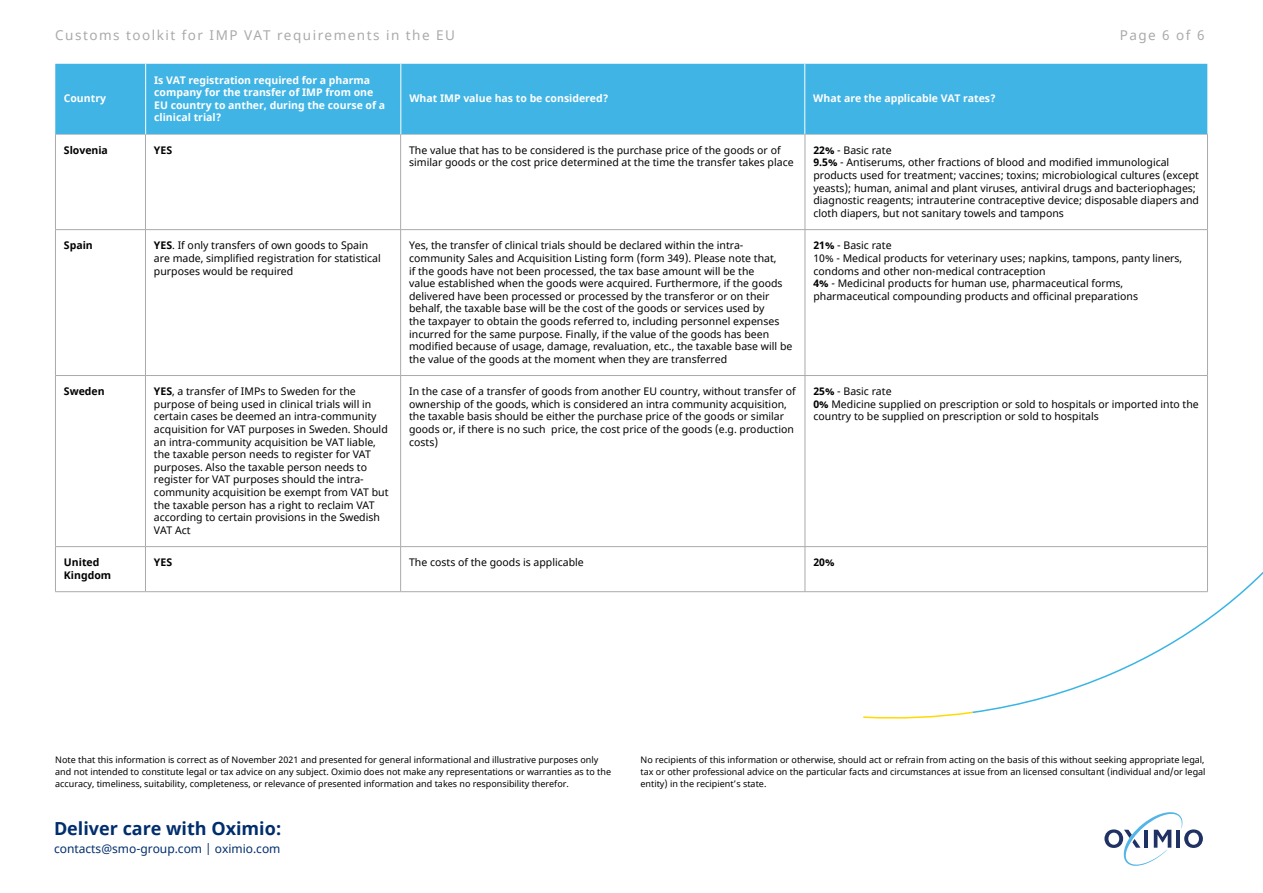
<style>
.page{position:relative;width:1263px;height:893px;background:#fff}
.page>*{position:absolute;margin:0;border:0;box-sizing:border-box;transform-origin:0 0}
.t1{font:700 18px "Noto Sans";color:#002e6d}
.t2{font:13.5px "Noto Sans";letter-spacing:.11em;color:#aaa}
.t3{font:12px "Noto Sans";color:#002e6d}
.t4{font:10.5px/12.6px "Noto Sans";color:#000}
.t5{font:700 10.5px/12.6px "Noto Sans";color:#fff}
.t6{font:700 10.5px/12.6px "Noto Sans";color:#000}
.t7{font:9px/12px "Noto Sans";color:#000}
.s1{font-weight:700}
</style>
<div class="page">
<svg style="left:1104px;top:812px;width:99px;height:54px"></svg>
<hr style="left:55px;top:134px;width:90px;height:1px;background:#aaa">
<hr style="left:55px;top:134px;width:1px;height:95px;background:#aaa">
<hr style="left:145px;top:134px;width:256px;height:1px;background:#aaa">
<hr style="left:145px;top:134px;width:1px;height:95px;background:#aaa">
<hr style="left:401px;top:134px;width:404px;height:1px;background:#aaa">
<hr style="left:400px;top:134px;width:1px;height:95px;background:#aaa">
<hr style="left:805px;top:134px;width:403px;height:1px;background:#aaa">
<hr style="left:805px;top:134px;width:1px;height:95px;background:#aaa">
<hr style="left:1207px;top:134px;width:1px;height:95px;background:#aaa">
<hr style="left:55px;top:229px;width:90px;height:1px;background:#aaa">
<hr style="left:55px;top:230px;width:1px;height:145px;background:#aaa">
<hr style="left:145px;top:229px;width:256px;height:1px;background:#aaa">
<hr style="left:145px;top:230px;width:1px;height:145px;background:#aaa">
<hr style="left:401px;top:229px;width:404px;height:1px;background:#aaa">
<hr style="left:400px;top:230px;width:1px;height:145px;background:#aaa">
<hr style="left:805px;top:229px;width:403px;height:1px;background:#aaa">
<hr style="left:805px;top:230px;width:1px;height:145px;background:#aaa">
<hr style="left:1207px;top:230px;width:1px;height:145px;background:#aaa">
<hr style="left:55px;top:375px;width:90px;height:1px;background:#aaa">
<hr style="left:55px;top:376px;width:1px;height:170px;background:#aaa">
<hr style="left:145px;top:375px;width:256px;height:1px;background:#aaa">
<hr style="left:145px;top:376px;width:1px;height:170px;background:#aaa">
<hr style="left:401px;top:375px;width:404px;height:1px;background:#aaa">
<hr style="left:400px;top:376px;width:1px;height:170px;background:#aaa">
<hr style="left:805px;top:375px;width:403px;height:1px;background:#aaa">
<hr style="left:805px;top:376px;width:1px;height:170px;background:#aaa">
<hr style="left:1207px;top:376px;width:1px;height:170px;background:#aaa">
<hr style="left:55px;top:546px;width:90px;height:1px;background:#aaa">
<hr style="left:55px;top:547px;width:1px;height:44px;background:#aaa">
<hr style="left:145px;top:546px;width:256px;height:1px;background:#aaa">
<hr style="left:145px;top:547px;width:1px;height:44px;background:#aaa">
<hr style="left:401px;top:546px;width:404px;height:1px;background:#aaa">
<hr style="left:400px;top:547px;width:1px;height:44px;background:#aaa">
<hr style="left:805px;top:546px;width:403px;height:1px;background:#aaa">
<hr style="left:805px;top:547px;width:1px;height:44px;background:#aaa">
<hr style="left:55px;top:591px;width:90px;height:1px;background:#aaa">
<hr style="left:145px;top:591px;width:256px;height:1px;background:#aaa">
<hr style="left:401px;top:591px;width:404px;height:1px;background:#aaa">
<hr style="left:805px;top:591px;width:403px;height:1px;background:#aaa">
<div style="left:55px;top:64px;width:1152px;height:70px;background:#40b4e5"></div>
<hr style="left:145px;top:64px;width:1px;height:70px;background:#fff">
<hr style="left:401px;top:64px;width:1px;height:70px;background:#fff">
<hr style="left:804px;top:64px;width:1px;height:70px;background:#fff">
<svg style="left:863px;top:711px;width:108px;height:8px"></svg>
<svg style="left:971px;top:546px;width:292px;height:168px"></svg>
<p class="t2" style="left:55px;top:26px;width:401px">Customs toolkit for IMP VAT requirements in the EU</p>
<p class="t2" style="left:1120px;top:26px;width:86px">Page 6 of 6</p>
<p class="t5" style="left:64px;top:93px;width:44px">Country</p>
<p class="t5" style="left:154px;top:74px;width:233px">Is VAT registration required for a pharma company for the transfer of IMP from one EU country to anther, during the course of a clinical trial?</p>
<p class="t5" style="left:409px;top:93px;width:201px">What IMP value has to be considered?</p>
<p class="t5" style="left:813px;top:93px;width:184px">What are the applicable VAT rates?</p>
<p class="t6" style="left:64px;top:144px;width:46px">Slovenia</p>
<p class="t6" style="left:154px;top:144px;width:20px">YES</p>
<p class="t4" style="left:409px;top:144px;width:386px">The value that has to be considered is the purchase price of the goods or of similar goods or the cost price determined at the time the transfer takes place</p>
<p class="t4" style="left:813px;top:144px;width:387px"><span class="s1">22%</span> - Basic rate<br><span class="s1">9.5%</span> - Antiserums, other fractions of blood and modified immunological products used for treatment; vaccines; toxins; microbiological cultures (except yeasts); human, animal and plant viruses, antiviral drugs and bacteriophages; diagnostic reagents; intrauterine contraceptive device; disposable diapers and cloth diapers, but not sanitary towels and tampons</p>
<p class="t6" style="left:64px;top:239px;width:30px">Spain</p>
<p class="t4" style="left:154px;top:240px;width:228px"><span class="s1">YES</span>. If only transfers of own goods to Spain are made, simplified registration for statistical purposes would be required</p>
<p class="t4" style="left:409px;top:240px;width:385px">Yes, the transfer of clinical trials should be declared within the intra&shy;community Sales and Acquisition Listing form (form 349). Please note that,<br>if the goods have not been processed, the tax base amount will be the<br>value established when the goods were acquired. Furthermore, if the goods delivered have been processed or processed by the transferor or on their behalf, the taxable base will be the cost of the goods or services used by<br>the taxpayer to obtain the goods referred to, including personnel expenses incurred for the same purpose. Finally, if the value of the goods has been modified because of usage, damage, revaluation, etc., the taxable base will be the value of the goods at the moment when they are transferred</p>
<p class="t4" style="left:813px;top:240px;width:370px"><span class="s1">21%</span> - Basic rate<br>10% - Medical products for veterinary uses; napkins, tampons, panty liners, condoms and other non-medical contraception<br><span class="s1">4%</span> - Medicinal products for human use, pharmaceutical forms, pharmaceutical compounding products and officinal preparations</p>
<p class="t6" style="left:64px;top:385px;width:42px">Sweden</p>
<p class="t4" style="left:154px;top:385px;width:236px"><span class="s1">YES</span>, a transfer of IMPs to Sweden for the purpose of being used in clinical trials will in certain cases be deemed an intra-community acquisition for VAT purposes in Sweden. Should an intra-community acquisition be VAT liable, the taxable person needs to register for VAT purposes. Also the taxable person needs to register for VAT purposes should the intra&shy;community acquisition be exempt from VAT but the taxable person has a right to reclaim VAT according to certain provisions in the Swedish VAT Act</p>
<p class="t4" style="left:409px;top:385px;width:388px">In the case of a transfer of goods from another EU country, without transfer of ownership of the goods, which is considered an intra community acquisition, the taxable basis should be either the purchase price of the goods or similar goods or, if there is no such price, the cost price of the goods (e.g. production costs)</p>
<p class="t4" style="left:813px;top:385px;width:387px"><span class="s1">25%</span> - Basic rate<br><span class="s1">0%</span> Medicine supplied on prescription or sold to hospitals or imported into the country to be supplied on prescription or sold to hospitals</p>
<p class="t6" style="left:64px;top:556px;width:49px">United<br>Kingdom</p>
<p class="t6" style="left:154px;top:556px;width:20px">YES</p>
<p class="t4" style="left:409px;top:557px;width:176px">The costs of the goods is applicable</p>
<p class="t6" style="left:813px;top:556px;width:23px">20%</p>
<p class="t7" style="left:55px;top:754px;width:557px">Note that this information is correct as of November 2021 and presented for general informational and illustrative purposes only and not intended to constitute legal or tax advice on any subject. Oximio does not make any representations or warranties as to the accuracy, timeliness, suitability, completeness, or relevance of presented information and takes no responsibility therefor.</p>
<p class="t7" style="left:640px;top:754px;width:567px;text-align:justify">No recipients of this information or otherwise, should act or refrain from acting on the basis of this without seeking appropriate legal, tax or other professional advice on the particular facts and circumstances at issue from an licensed consultant (individual and/or legal entity) in the recipient’s state.</p>
<h1 class="t1" style="left:54px;top:816px;width:229px">Deliver care with Oximio:</h1>
<p class="t3" style="left:54px;top:841px;width:228px">contacts@smo-group.com | oximio.com</p>
</div>
